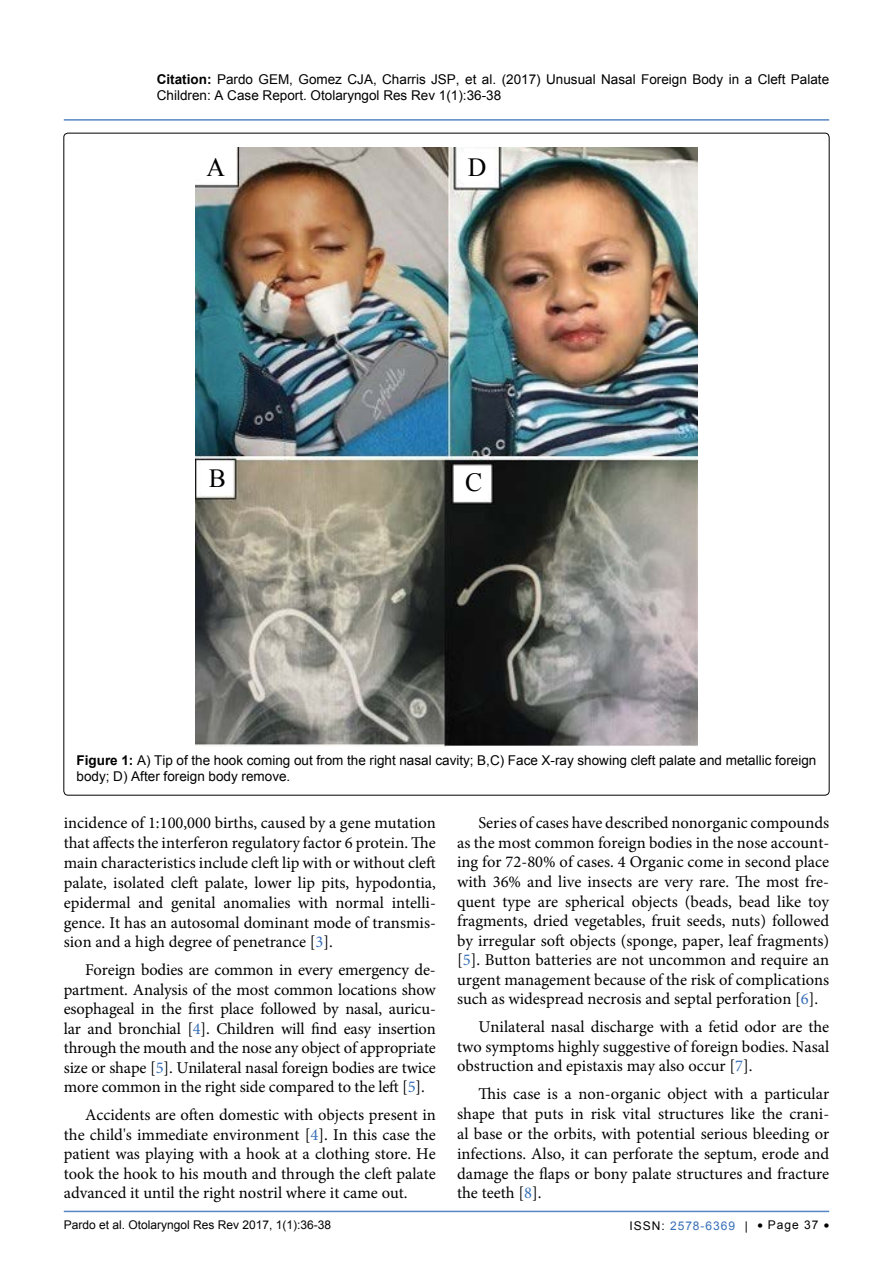
<style>
.page{position:relative;width:893px;height:1263px;background:#fff}
.page>*{position:absolute;margin:0;border:0;box-sizing:border-box;transform-origin:0 0}
.t1{font:26.25px "Times New Roman";color:#000}
.t2{font:16.5px/19.5px "Minion Pro";color:#000;text-align:justify}
.t3{font:13.5px/16.2px "Arial";color:#000}
.t4{font:12px "Arial";color:#000}
.t5{font:12px "Arial";letter-spacing:.08em;color:#376fb7}
.s1{font-weight:700}
.s2{color:#376fb7}
.s3{color:#000}
</style>
<div class="page">
<hr style="left:64px;top:1211px;width:765px;height:1px;background:#376fb7">
<hr style="left:64px;top:119px;width:765px;height:2px;background:#376fb7">
<img style="left:196px;top:147px;width:501px;height:600px">
<div style="left:458px;top:469px;width:30px;height:30px;background:#fff"></div>
<div style="left:201px;top:462px;width:31px;height:33px;background:#fff"></div>
<div style="left:461px;top:153px;width:33px;height:29px;background:#fff"></div>
<div style="left:201px;top:153px;width:31px;height:29px;background:#fff"></div>
<p class="t3" style="left:157px;top:71px;width:674px"><span class="s1">Citation:</span> Pardo GEM, Gomez CJA, Charris JSP, et al. (2017) Unusual Nasal Foreign Body in a Cleft Palate<br>Children: A Case Report. Otolaryngol Res Rev 1(1):36-38</p>
<h1 class="t1" style="left:207px;top:150px;width:20px">A</h1>
<h1 class="t1" style="left:468px;top:150px;width:20px">D</h1>
<h1 class="t1" style="left:209px;top:461px;width:19px">B</h1>
<h1 class="t1" style="left:465px;top:464px;width:19px">C</h1>
<p class="t3" style="left:77px;top:752px;width:741px"><span class="s1">Figure 1:</span> A) Tip of the hook coming out from the right nasal cavity; B,C) Face X-ray showing cleft palate and metallic foreign body; D) After foreign body remove.</p>
<p class="t2" style="left:64px;top:813px;width:374px">incidence of 1:100,000 births, caused by a gene mutation that affects the interferon regulatory factor 6 protein. The main characteristics include cleft lip with or without cleft palate, isolated cleft palate, lower lip pits, hypodontia, epidermal and genital anomalies with normal intelli&shy;gence. It has an autosomal dominant mode of transmis&shy;sion and a high degree of penetrance [<span class="s2">3</span>].</p>
<p class="t2" style="left:64px;top:960px;width:374px;text-indent:21px">Foreign bodies are common in every emergency de&shy;partment. Analysis of the most common locations show esophageal in the first place followed by nasal, auricu&shy;lar and bronchial [<span class="s2">4</span>]. Children will find easy insertion through the mouth and the nose any object of appropriate size or shape [<span class="s2">5</span>]. Unilateral nasal foreign bodies are twice more common in the right side compared to the left [<span class="s2">5</span>].</p>
<p class="t2" style="left:64px;top:1105px;width:374px;text-indent:21px">Accidents are often domestic with objects present in the child's immediate environment [<span class="s2">4</span>]. In this case the patient was playing with a hook at a clothing store. He took the hook to his mouth and through the cleft palate advanced it until the right nostril where it came out.</p>
<p class="t2" style="left:457px;top:813px;width:374px;text-indent:21px">Series of cases have described nonorganic compounds as the most common foreign bodies in the nose account&shy;ing for 72-80% of cases. 4 Organic come in second place with 36% and live insects are very rare. The most fre&shy;quent type are spherical objects (beads, bead like toy fragments, dried vegetables, fruit seeds, nuts) followed by irregular soft objects (sponge, paper, leaf fragments) [<span class="s2">5</span>]. Button batteries are not uncommon and require an urgent management because of the risk of complications such as widespread necrosis and septal perforation [<span class="s2">6</span>].</p>
<p class="t2" style="left:457px;top:1017px;width:374px;text-indent:21px">Unilateral nasal discharge with a fetid odor are the two symptoms highly suggestive of foreign bodies. Nasal obstruction and epistaxis may also occur [<span class="s2">7</span>].</p>
<p class="t2" style="left:457px;top:1084px;width:374px;text-indent:21px">This case is a non-organic object with a particular shape that puts in risk vital structures like the crani&shy;al base or the orbits, with potential serious bleeding or infections. Also, it can perforate the septum, erode and damage the flaps or bony palate structures and fracture the teeth [<span class="s2">8</span>].</p>
<p class="t4" style="left:64px;top:1217px;width:269px">Pardo et al. Otolaryngol Res Rev 2017, 1(1):36-38</p>
<p class="t5" style="left:630px;top:1217px;width:120px"><span class="s3">ISSN:</span> 2578-6369 <span class="s3">|</span></p>
<p class="t4" style="left:757px;top:1217px;width:73px">• Page 37 •</p>
</div>
